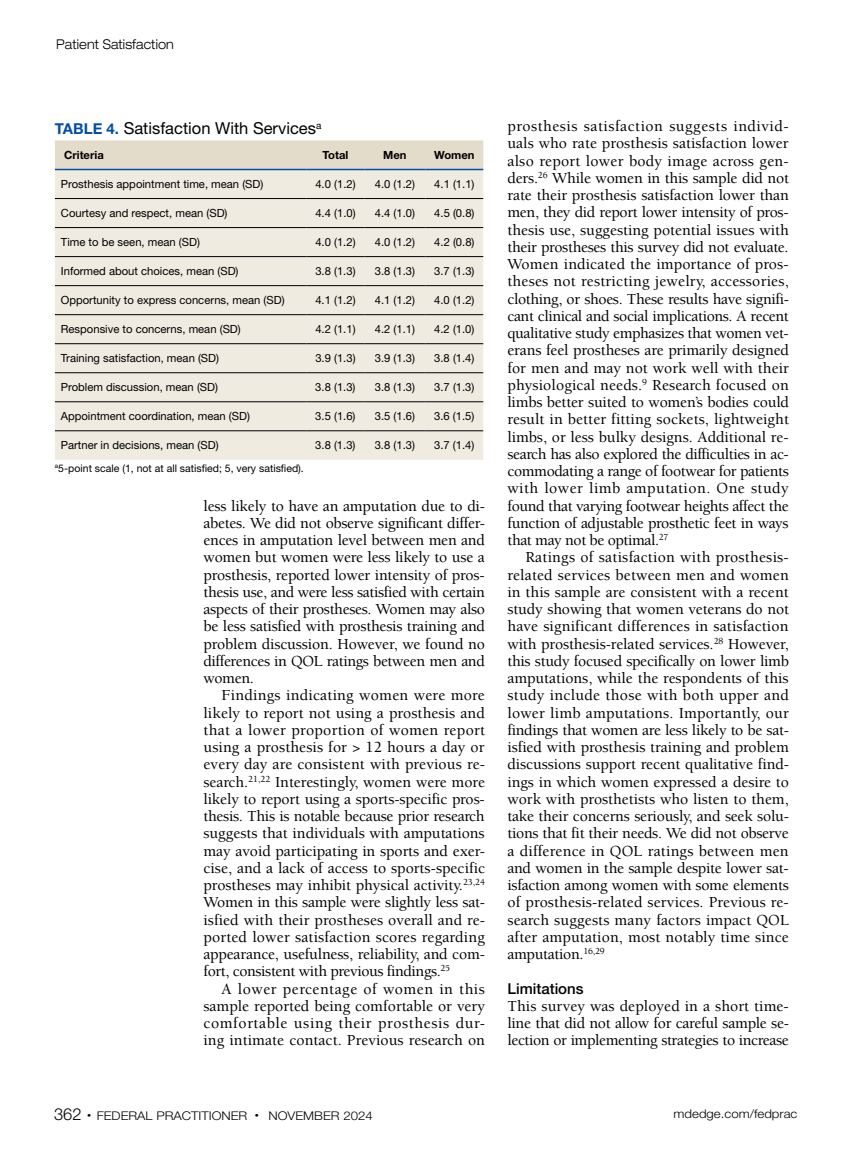
<style>
.page{position:relative;width:851px;height:1161px;background:#fff}
.page>*{position:absolute;margin:0;border:0;box-sizing:border-box;transform-origin:0 0}
.t1{font:16.5px "Helvetica Neue LT Std";color:#000}
.t2{font:500 15.75px/17.2px "Berkeley Std";letter-spacing:-.025em;color:#000;text-align:justify}
.t3{font:500 15px "Helvetica Neue LT Std";color:#000}
.t4{font:300 expanded 13.5px "Helvetica Neue LT Std";letter-spacing:.01em;color:#000;scale:.9 1}
.t5{font:300 12px "Helvetica Neue LT Std";color:#000;scale:1.1 1}
.t6{font:11.25px "Helvetica Neue LT Std";color:#000}
.t7{font:700 11.25px "Helvetica Neue LT Std";color:#000}
.t8{font:10.5px "Helvetica Neue LT Std";color:#000}
.s1{font-weight:700;font-size:15px;color:#034ea2}
.s2{font-size:16.5px}
</style>
<div class="page">
<div style="left:55px;top:140px;width:428px;height:29px;background:#e4dcca"></div>
<div style="left:55px;top:170px;width:428px;height:290px;background:#efebe1"></div>
<hr style="left:55px;top:198px;width:252px;height:1px;background:#000">
<hr style="left:307px;top:198px;width:57px;height:1px;background:#000">
<hr style="left:364px;top:198px;width:61px;height:1px;background:#000">
<hr style="left:425px;top:198px;width:58px;height:1px;background:#000">
<hr style="left:55px;top:227px;width:252px;height:1px;background:#000">
<hr style="left:307px;top:227px;width:57px;height:1px;background:#000">
<hr style="left:364px;top:227px;width:61px;height:1px;background:#000">
<hr style="left:425px;top:227px;width:58px;height:1px;background:#000">
<hr style="left:55px;top:256px;width:252px;height:1px;background:#000">
<hr style="left:307px;top:256px;width:57px;height:1px;background:#000">
<hr style="left:364px;top:256px;width:61px;height:1px;background:#000">
<hr style="left:425px;top:256px;width:58px;height:1px;background:#000">
<hr style="left:55px;top:285px;width:252px;height:1px;background:#000">
<hr style="left:307px;top:285px;width:57px;height:1px;background:#000">
<hr style="left:364px;top:285px;width:61px;height:1px;background:#000">
<hr style="left:425px;top:285px;width:58px;height:1px;background:#000">
<hr style="left:55px;top:314px;width:252px;height:1px;background:#000">
<hr style="left:307px;top:314px;width:57px;height:1px;background:#000">
<hr style="left:364px;top:314px;width:61px;height:1px;background:#000">
<hr style="left:425px;top:314px;width:58px;height:1px;background:#000">
<hr style="left:55px;top:343px;width:252px;height:1px;background:#000">
<hr style="left:307px;top:343px;width:57px;height:1px;background:#000">
<hr style="left:364px;top:343px;width:61px;height:1px;background:#000">
<hr style="left:425px;top:343px;width:58px;height:1px;background:#000">
<hr style="left:55px;top:372px;width:252px;height:1px;background:#000">
<hr style="left:307px;top:372px;width:57px;height:1px;background:#000">
<hr style="left:364px;top:372px;width:61px;height:1px;background:#000">
<hr style="left:425px;top:372px;width:58px;height:1px;background:#000">
<hr style="left:55px;top:402px;width:252px;height:1px;background:#000">
<hr style="left:307px;top:402px;width:57px;height:1px;background:#000">
<hr style="left:364px;top:402px;width:61px;height:1px;background:#000">
<hr style="left:425px;top:402px;width:58px;height:1px;background:#000">
<hr style="left:55px;top:431px;width:252px;height:1px;background:#000">
<hr style="left:307px;top:431px;width:57px;height:1px;background:#000">
<hr style="left:364px;top:431px;width:61px;height:1px;background:#000">
<hr style="left:425px;top:431px;width:58px;height:1px;background:#000">
<hr style="left:55px;top:169px;width:252px;height:1px;background:#034ea2">
<hr style="left:307px;top:169px;width:57px;height:1px;background:#034ea2">
<hr style="left:364px;top:169px;width:61px;height:1px;background:#034ea2">
<hr style="left:425px;top:169px;width:58px;height:1px;background:#034ea2">
<p class="t4" style="left:56px;top:36px;width:132px">Patient Satisfaction</p>
<p class="t1" style="left:55px;top:119px;width:268px"><span class="s1">TABLE 4.</span> Satisfaction With Services<sup>a</sup></p>
<p class="t7" style="left:64px;top:148px;width:41px">Criteria</p>
<p class="t7" style="left:322px;top:148px;width:27px">Total</p>
<p class="t7" style="left:383px;top:148px;width:25px">Men</p>
<p class="t7" style="left:434px;top:148px;width:42px">Women</p>
<p class="t6" style="left:61px;top:177px;width:204px">Prosthesis appointment time, mean (SD)</p>
<p class="t6" style="left:315px;top:177px;width:42px">4.0 (1.2)</p>
<p class="t6" style="left:375px;top:177px;width:42px">4.0 (1.2)</p>
<p class="t6" style="left:434px;top:177px;width:42px">4.1 (1.1)</p>
<p class="t6" style="left:61px;top:206px;width:168px">Courtesy and respect, mean (SD)</p>
<p class="t6" style="left:315px;top:206px;width:42px">4.4 (1.0)</p>
<p class="t6" style="left:375px;top:206px;width:42px">4.4 (1.0)</p>
<p class="t6" style="left:434px;top:206px;width:42px">4.5 (0.8)</p>
<p class="t6" style="left:61px;top:235px;width:141px">Time to be seen, mean (SD)</p>
<p class="t6" style="left:315px;top:235px;width:42px">4.0 (1.2)</p>
<p class="t6" style="left:375px;top:235px;width:42px">4.0 (1.2)</p>
<p class="t6" style="left:434px;top:235px;width:42px">4.2 (0.8)</p>
<p class="t6" style="left:61px;top:264px;width:179px">Informed about choices, mean (SD)</p>
<p class="t6" style="left:315px;top:264px;width:42px">3.8 (1.3)</p>
<p class="t6" style="left:375px;top:264px;width:42px">3.8 (1.3)</p>
<p class="t6" style="left:434px;top:264px;width:42px">3.7 (1.3)</p>
<p class="t6" style="left:61px;top:293px;width:225px">Opportunity to express concerns, mean (SD)</p>
<p class="t6" style="left:315px;top:293px;width:42px">4.1 (1.2)</p>
<p class="t6" style="left:375px;top:293px;width:42px">4.1 (1.2)</p>
<p class="t6" style="left:434px;top:293px;width:42px">4.0 (1.2)</p>
<p class="t6" style="left:61px;top:323px;width:181px">Responsive to concerns, mean (SD)</p>
<p class="t6" style="left:315px;top:323px;width:42px">4.2 (1.1)</p>
<p class="t6" style="left:375px;top:323px;width:42px">4.2 (1.1)</p>
<p class="t6" style="left:434px;top:323px;width:42px">4.2 (1.0)</p>
<p class="t6" style="left:61px;top:352px;width:160px">Training satisfaction, mean (SD)</p>
<p class="t6" style="left:315px;top:352px;width:42px">3.9 (1.3)</p>
<p class="t6" style="left:375px;top:352px;width:42px">3.9 (1.3)</p>
<p class="t6" style="left:434px;top:352px;width:42px">3.8 (1.4)</p>
<p class="t6" style="left:61px;top:381px;width:159px">Problem discussion, mean (SD)</p>
<p class="t6" style="left:315px;top:381px;width:42px">3.8 (1.3)</p>
<p class="t6" style="left:375px;top:381px;width:42px">3.8 (1.3)</p>
<p class="t6" style="left:434px;top:381px;width:42px">3.7 (1.3)</p>
<p class="t6" style="left:61px;top:410px;width:191px">Appointment coordination, mean (SD)</p>
<p class="t6" style="left:315px;top:410px;width:42px">3.5 (1.6)</p>
<p class="t6" style="left:375px;top:410px;width:42px">3.5 (1.6)</p>
<p class="t6" style="left:434px;top:410px;width:42px">3.6 (1.5)</p>
<p class="t6" style="left:61px;top:439px;width:159px">Partner in decisions, mean (SD)</p>
<p class="t6" style="left:315px;top:439px;width:42px">3.8 (1.3)</p>
<p class="t6" style="left:375px;top:439px;width:42px">3.8 (1.3)</p>
<p class="t6" style="left:434px;top:439px;width:42px">3.7 (1.4)</p>
<p class="t8" style="left:55px;top:462px;width:250px"><sup>a</sup>5-point scale (1, not at all satisfied; 5, very satisfied).</p>
<p class="t2" style="left:203px;top:497px;width:283px">less likely to have an amputation due to di&shy;abetes. We did not observe significant differ&shy;ences in amputation level between men and women but women were less likely to use a prosthesis, reported lower intensity of pros&shy;thesis use, and were less satisfied with certain aspects of their prostheses. Women may also be less satisfied with prosthesis training and problem discussion. However, we found no differences in QOL ratings between men and women.</p>
<p class="t2" style="left:203px;top:687px;width:283px;text-indent:18px">Findings indicating women were more likely to report not using a prosthesis and that a lower proportion of women report using a prosthesis for &gt; 12 hours a day or every day are consistent with previous re&shy;search.<sup>21,22</sup> Interestingly, women were more likely to report using a sports-specific pros&shy;thesis. This is notable because prior research suggests that individuals with amputations may avoid participating in sports and exer&shy;cise, and a lack of access to sports-specific prostheses may inhibit physical activity.<sup>23,24<br></sup>Women in this sample were slightly less sat&shy;isfied with their prostheses overall and re&shy;ported lower satisfaction scores regarding appearance, usefulness, reliability, and com&shy;fort, consistent with previous findings.<sup>25</sup></p>
<p class="t2" style="left:203px;top:980px;width:283px;text-indent:18px">A lower percentage of women in this sample reported being comfortable or very comfortable using their prosthesis dur&shy;ing intimate contact. Previous research on</p>
<p class="t2" style="left:507px;top:118px;width:283px">prosthesis satisfaction suggests individ&shy;uals who rate prosthesis satisfaction lower also report lower body image across gen&shy;ders.<sup>26</sup> While women in this sample did not rate their prosthesis satisfaction lower than men, they did report lower intensity of pros&shy;thesis use, suggesting potential issues with their prostheses this survey did not evaluate.<br>Women indicated the importance of pros&shy;theses not restricting jewelry, accessories, clothing, or shoes. These results have signifi&shy;cant clinical and social implications. A recent qualitative study emphasizes that women vet&shy;erans feel prostheses are primarily designed for men and may not work well with their physiological needs.<sup>9</sup> Research focused on limbs better suited to women’s bodies could result in better fitting sockets, lightweight limbs, or less bulky designs. Additional re&shy;search has also explored the difficulties in ac&shy;commodating a range of footwear for patients with lower limb amputation. One study found that varying footwear heights affect the function of adjustable prosthetic feet in ways that may not be optimal.<sup>27</sup></p>
<p class="t2" style="left:507px;top:549px;width:283px;text-indent:18px">Ratings of satisfaction with prosthesis&shy;related services between men and women in this sample are consistent with a recent study showing that women veterans do not have significant differences in satisfaction with prosthesis-related services.<sup>28</sup> However, this study focused specifically on lower limb amputations, while the respondents of this study include those with both upper and lower limb amputations. Importantly, our findings that women are less likely to be sat&shy;isfied with prosthesis training and problem discussions support recent qualitative find&shy;ings in which women expressed a desire to work with prosthetists who listen to them, take their concerns seriously, and seek solu&shy;tions that fit their needs. We did not observe a difference in QOL ratings between men and women in the sample despite lower sat&shy;isfaction among women with some elements of prosthesis-related services. Previous re&shy;search suggests many factors impact QOL after amputation, most notably time since amputation.<sup>16,29</sup></p>
<p class="t3" style="left:507px;top:979px;width:78px">Limitations</p>
<p class="t2" style="left:507px;top:998px;width:283px">This survey was deployed in a short time&shy;line that did not allow for careful sample se&shy;lection or implementing strategies to increase</p>
<p class="t5" style="left:54px;top:1108px;width:291px"><span class="s2">362</span> <sup>•</sup> FEDERAL PRACTITIONER <sup>•</sup> NOVEMBER 2024</p>
<p class="t5" style="left:673px;top:1107px;width:114px">mdedge.com/fedprac</p>
</div>
